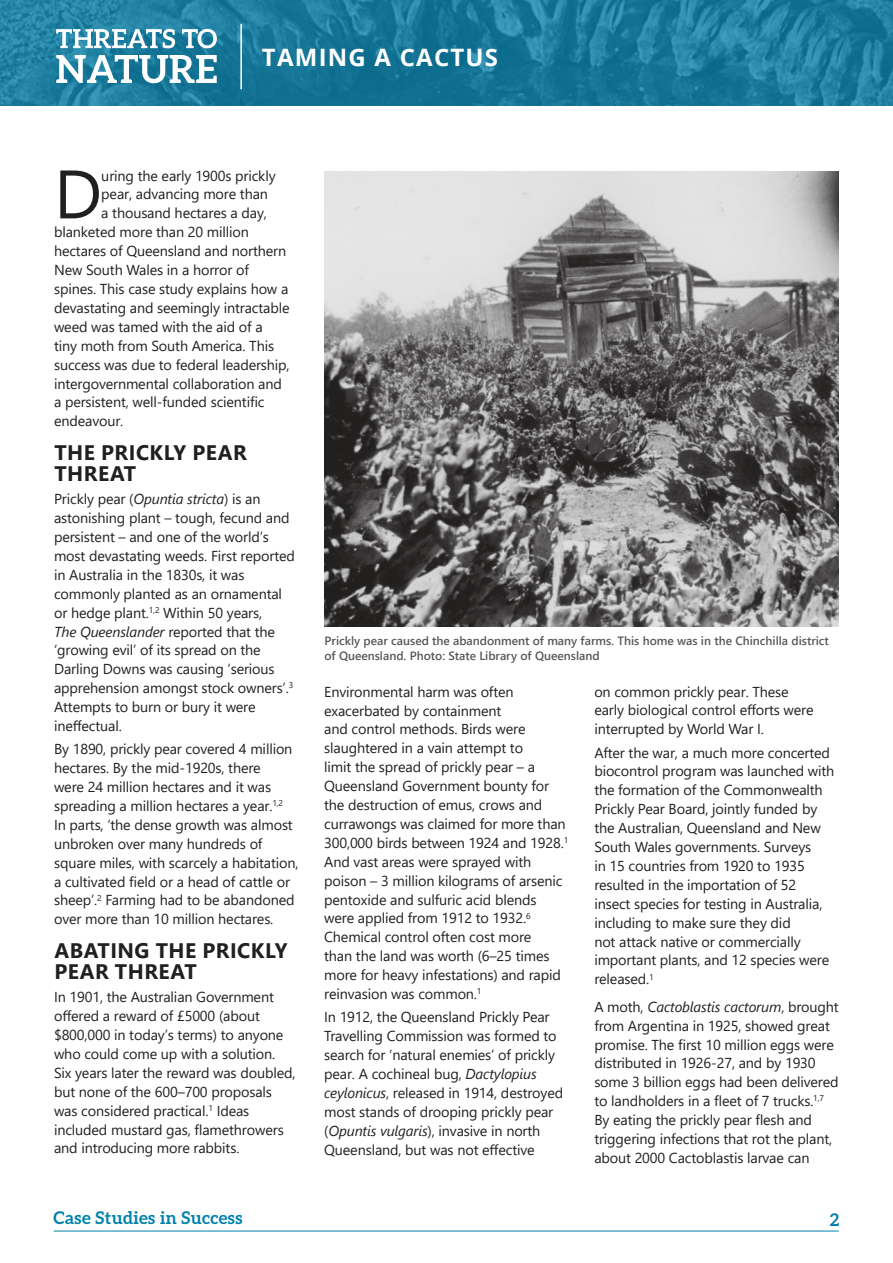
<style>
.page{position:relative;width:893px;height:1263px;background:#fff}
.page>*{position:absolute;margin:0;border:0;box-sizing:border-box;transform-origin:0 0}
.t1{font:68.4px "Segoe UI";color:#221f1f}
.t2{font:700 24px "Open Sans";letter-spacing:.05em;color:#fff}
.t3{font:700 21px/21px "Segoe UI";letter-spacing:.025em;color:#221f1f}
.t4{font:700 17.4px "Aleo";letter-spacing:.02em;color:#0081ad}
.t5{font:14.4px/18.9px "Segoe UI";letter-spacing:-.01em;color:#221f1f}
.t6{font:600 12px/15px "Segoe UI";color:#57585a}
.s1{font-style:italic}
</style>
<div class="page">
<svg style="left:0;top:0;width:893px;height:106px;background:#1a7b9b"></svg>
<svg style="left:56px;top:55px;width:161px;height:28px"></svg>
<svg style="left:56px;top:29px;width:161px;height:19px"></svg>
<hr style="left:240px;top:24px;width:2px;height:65px;background:#fff">
<hr style="left:54px;top:1231px;width:785px;height:1px;background:#0081ad">
<img style="left:325px;top:171px;width:514px;height:455px">
<h2 class="t2" style="left:262px;top:44px;width:238px">TAMING A CACTUS</h2>
<h1 class="t1" style="left:54px;top:164px;width:49px">D</h1>
<p class="t5" style="left:101px;top:167px;width:176px">uring the early 1900s prickly</p>
<p class="t5" style="left:101px;top:186px;width:168px">pear, advancing more than</p>
<p class="t5" style="left:101px;top:205px;width:167px">a thousand hectares a day,</p>
<p class="t5" style="left:54px;top:224px;width:196px">blanketed more than 20 million</p>
<p class="t5" style="left:54px;top:243px;width:234px">hectares of Queensland and northern</p>
<p class="t5" style="left:54px;top:262px;width:196px">New South Wales in a horror of</p>
<p class="t5" style="left:54px;top:281px;width:236px">spines. This case study explains how a</p>
<p class="t5" style="left:54px;top:299px;width:237px">devastating and seemingly intractable</p>
<p class="t5" style="left:54px;top:318px;width:210px">weed was tamed with the aid of a</p>
<p class="t5" style="left:54px;top:337px;width:222px">tiny moth from South America. This</p>
<p class="t5" style="left:54px;top:356px;width:237px">success was due to federal leadership,</p>
<p class="t5" style="left:54px;top:375px;width:229px">intergovernmental collaboration and</p>
<p class="t5" style="left:54px;top:392px;width:212px">a persistent, well-funded scientific</p>
<p class="t5" style="left:54px;top:413px;width:71px">endeavour.</p>
<h3 class="t3" style="left:54px;top:444px;width:194px">THE PRICKLY PEAR<br>THREAT</h3>
<p class="t5" style="left:54px;top:491px;width:242px">Prickly pear (<span class="s1">Opuntia stricta</span>) is an astonishing plant – tough, fecund and persistent – and one of the world’s most devastating weeds. First reported in Australia in the 1830s, it was commonly planted as an ornamental or hedge plant.<sup>1,2</sup> Within 50 years,<br><span class="s1">The Queenslander</span> reported that the ‘growing evil’ of its spread on the Darling Downs was causing ‘serious apprehension amongst stock owners’.<sup>3<br></sup>Attempts to burn or bury it were ineffectual.</p>
<p class="t5" style="left:54px;top:741px;width:246px">By 1890, prickly pear covered 4 million hectares. By the mid-1920s, there<br>were 24 million hectares and it was spreading a million hectares a year.<sup>1,2<br></sup>In parts, ‘the dense growth was almost unbroken over many hundreds of square miles, with scarcely a habitation, a cultivated field or a head of cattle or sheep’.<sup>2</sup> Farming had to be abandoned over more than 10 million hectares.</p>
<h3 class="t3" style="left:54px;top:942px;width:235px">ABATING THE PRICKLY<br>PEAR THREAT</h3>
<p class="t5" style="left:54px;top:989px;width:243px">In 1901, the Australian Government offered a reward of £5000 (about $800,000 in today’s terms) to anyone who could come up with a solution.<br>Six years later the reward was doubled, but none of the 600–700 proposals was considered practical.<sup>1</sup> Ideas included mustard gas, flamethrowers and introducing more rabbits.</p>
<p class="t6" style="left:325px;top:634px;width:506px">Prickly pear caused the abandonment of many farms. This home was in the Chinchilla district of Queensland. Photo: State Library of Queensland</p>
<p class="t5" style="left:324px;top:683px;width:245px">Environmental harm was often exacerbated by containment<br>and control methods. Birds were slaughtered in a vain attempt to<br>limit the spread of prickly pear – a Queensland Government bounty for the destruction of emus, crows and currawongs was claimed for more than 300,000 birds between 1924 and 1928.<sup>1<br></sup>And vast areas were sprayed with poison – 3 million kilograms of arsenic pentoxide and sulfuric acid blends were applied from 1912 to 1932.<sup>6<br></sup>Chemical control often cost more<br>than the land was worth (6–25 times more for heavy infestations) and rapid reinvasion was common.<sup>1</sup></p>
<p class="t5" style="left:324px;top:1009px;width:241px">In 1912, the Queensland Prickly Pear Travelling Commission was formed to search for ‘natural enemies’ of prickly pear. A cochineal bug, <span class="s1">Dactylopius ceylonicus</span>, released in 1914, destroyed most stands of drooping prickly pear (<span class="s1">Opuntis vulgaris</span>), invasive in north Queensland, but was not effective</p>
<p class="t5" style="left:594px;top:683px;width:221px">on common prickly pear. These early biological control efforts were interrupted by World War I.</p>
<p class="t5" style="left:594px;top:744px;width:242px">After the war, a much more concerted biocontrol program was launched with the formation of the Commonwealth Prickly Pear Board, jointly funded by the Australian, Queensland and New South Wales governments. Surveys<br>in 15 countries from 1920 to 1935 resulted in the importation of 52 insect species for testing in Australia, including to make sure they did<br>not attack native or commercially important plants, and 12 species were released.<sup>1</sup></p>
<p class="t5" style="left:594px;top:998px;width:246px">A moth, <span class="s1">Cactoblastis cactorum</span>, brought from Argentina in 1925, showed great promise. The first 10 million eggs were distributed in 1926-27, and by 1930 some 3 billion eggs had been delivered to landholders in a fleet of 7 trucks.<sup>1,7<br></sup>By eating the prickly pear flesh and triggering infections that rot the plant, about 2000 Cactoblastis larvae can</p>
<p class="t4" style="left:54px;top:1211px;width:190px">Case Studies in Success</p>
<p class="t4" style="left:830px;top:1213px;width:11px">2</p>
</div>
